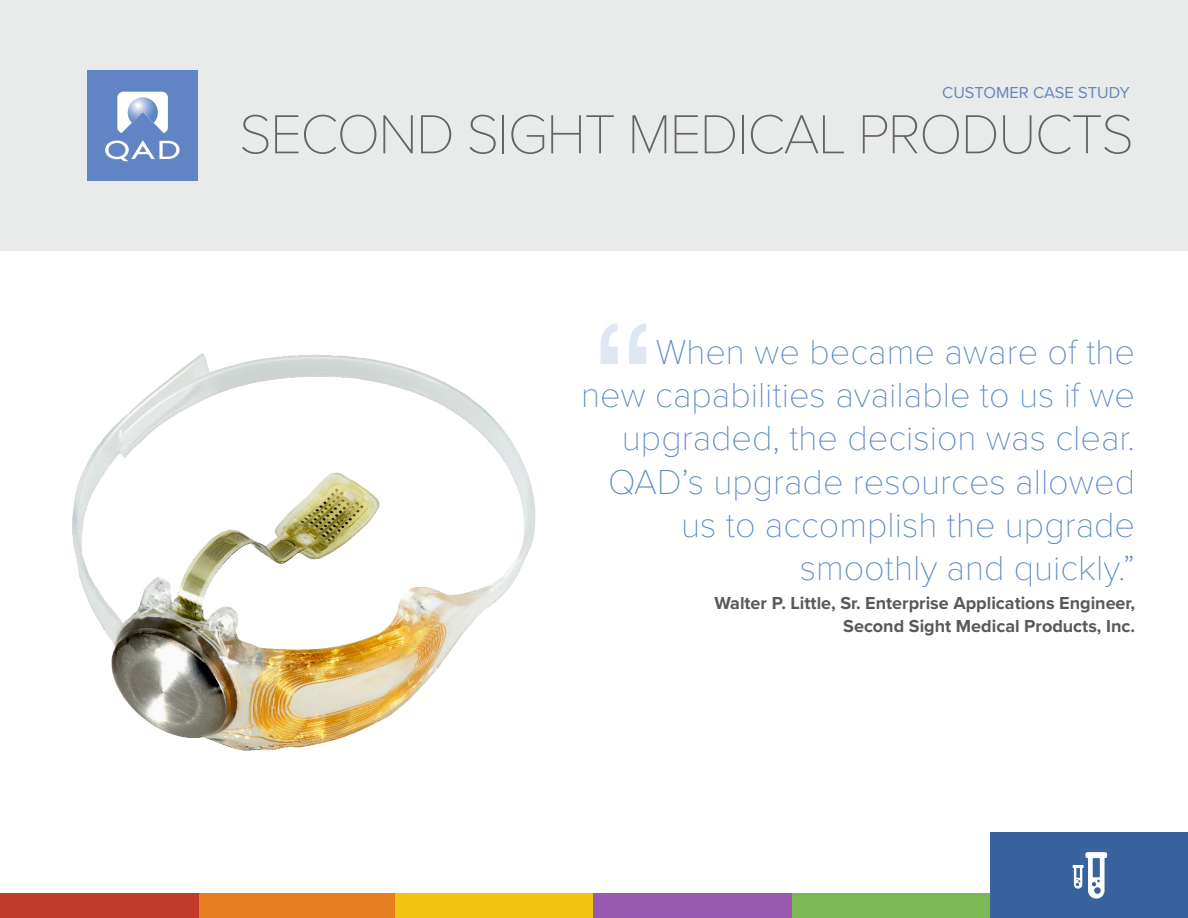
<style>
.page{position:relative;width:1188px;height:918px;background:#fff}
.page>*{position:absolute;margin:0;border:0;box-sizing:border-box;transform-origin:0 0}
.t1{font:100 57px "Proxima Nova T";letter-spacing:-.03em;color:#58595b}
.t2{font:100 36px/43.2px "Proxima Nova T";color:#5a87c5;text-align:right}
.t3{font:700 18px/22.5px "Proxima Nova";color:#58595b;text-align:right}
.t4{font:16.5px "Proxima Nova";color:#5886c5}
</style>
<div class="page">
<svg style="left:600px;top:323px;width:46px;height:41px"></svg>
<img style="left:72px;top:353px;width:464px;height:398px">
<div style="left:197px;top:893px;width:199px;height:25px;background:#e67f23"></div>
<div style="left:396px;top:893px;width:198px;height:25px;background:#f1c410"></div>
<div style="left:594px;top:893px;width:198px;height:25px;background:#9959b3"></div>
<div style="left:792px;top:893px;width:198px;height:25px;background:#7cb854"></div>
<div style="left:0;top:893px;width:198px;height:25px;background:#c13a2b"></div>
<div style="left:990px;top:833px;width:198px;height:85px;background:#38639f"></div>
<div style="left:0;top:0;width:1188px;height:251px;background:#e9eaea"></div>
<div style="left:87px;top:70px;width:111px;height:110px;background:#6185c4"></div>
<svg style="left:117px;top:92px;width:51px;height:41px"></svg>
<svg style="left:105px;top:140px;width:75px;height:21px"></svg>
<svg style="left:1073px;top:852px;width:34px;height:47px"></svg>
<p class="t4" style="left:942px;top:83px;width:189px">CUSTOMER CASE STUDY</p>
<h1 class="t1" style="left:239px;top:100px;width:896px">SECOND SIGHT MEDICAL PRODUCTS</h1>
<p class="t2" style="left:581px;top:331px;width:556px">When we became aware of the<br>new capabilities available to us if we upgraded, the decision was clear.<br>QAD’s upgrade resources allowed us to accomplish the upgrade smoothly and quickly.”</p>
<p class="t3" style="left:714px;top:593px;width:422px">Walter P. Little, Sr. Enterprise Applications Engineer,<br>Second Sight Medical Products, Inc.</p>
</div>
